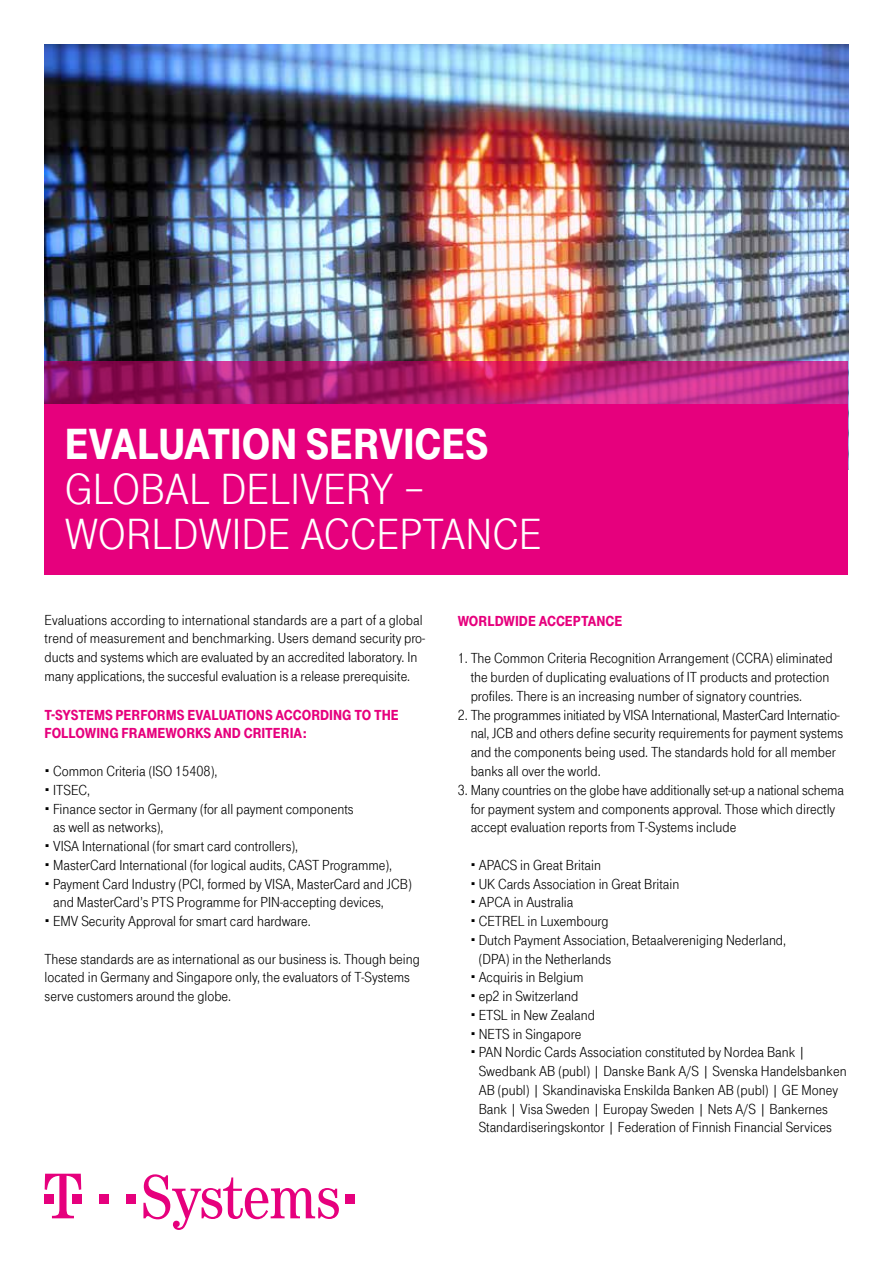
<style>
.page{position:relative;width:893px;height:1263px;background:#fff}
.page>*{position:absolute;margin:0;border:0;box-sizing:border-box;transform-origin:0 0}
.t1{font:45px/45px "Tele Grotesk Headline";color:#fff}
.t2{font:900 45px "Tele Grotesk Headline";color:#fff}
.t3{font:15px/18.8px "Tele Grotesk Norm";color:#000}
.t4{font:900 15px/18.8px "Tele Grotesk Headline";color:#e6007d}
</style>
<div class="page">
<img style="left:45px;top:45px;width:803px;height:316px">
<svg style="left:45px;top:361px;width:803px;height:43px;background:#ad1e6f"></svg>
<div style="left:45px;top:404px;width:803px;height:170px;background:#e6007d"></div>
<div style="left:99px;top:1194px;width:9px;height:9px;background:#e6007d"></div>
<div style="left:126px;top:1194px;width:9px;height:9px;background:#e6007d"></div>
<svg style="left:45px;top:1174px;width:36px;height:44px"></svg>
<svg style="left:143px;top:1174px;width:196px;height:56px"></svg>
<div style="left:346px;top:1194px;width:9px;height:9px;background:#e6007d"></div>
<h1 class="t2" style="left:65px;top:419px;width:400px">EVALUATION SERVICES</h1>
<h1 class="t1" style="left:65px;top:467px;width:478px">GLOBAL DELIVERY –<br>WORLDWIDE ACCEPTANCE</h1>
<p class="t3" style="left:45px;top:610px;width:382px">Evaluations according to international standards are a part of a global trend of measurement and benchmarking. Users demand security pro&shy;ducts and systems which are evaluated by an accredited laboratory. In many applications, the succesful evaluation is a release prerequisite.</p>
<p class="t4" style="left:45px;top:705px;width:354px">T-SYSTEMS PERFORMS EVALUATIONS ACCORDING TO THE<br>FOLLOWING FRAMEWORKS AND CRITERIA:</p>
<p class="t3" style="left:53px;top:762px;width:360px">Common Criteria (ISO 15408),<br>ITSEC,<br>Finance sector in Germany (for all payment components<br>as well as networks),<br>VISA International (for smart card controllers),<br>MasterCard International (for logical audits, CAST Programme), Payment Card Industry (PCI, formed by VISA, MasterCard and JCB) and MasterCard’s PTS Programme for PIN-accepting devices, EMV Security Approval for smart card hardware.</p>
<p class="t3" style="left:45px;top:949px;width:377px">These standards are as international as our business is. Though being located in Germany and Singapore only, the evaluators of T-Systems serve customers around the globe.</p>
<p class="t4" style="left:458px;top:612px;width:165px">WORLDWIDE ACCEPTANCE</p>
<p class="t3" style="left:471px;top:649px;width:363px;text-indent:-13px">1. The Common Criteria Recognition Arrangement (CCRA) eliminated the burden of duplicating evaluations of IT products and protection profiles. There is an increasing number of signatory countries.</p>
<p class="t3" style="left:471px;top:706px;width:374px;text-indent:-13px">2. The programmes initiated by VISA International, MasterCard Internatio&shy;nal, JCB and others define security requirements for payment systems and the components being used. The standards hold for all member banks all over the world.</p>
<p class="t3" style="left:471px;top:781px;width:375px;text-indent:-13px">3. Many countries on the globe have additionally set-up a national schema for payment system and components approval. Those which directly accept evaluation reports from T-Systems include</p>
<p class="t3" style="left:479px;top:856px;width:369px">APACS in Great Britain<br>UK Cards Association in Great Britain<br>APCA in Australia<br>CETREL in Luxembourg<br>Dutch Payment Association, Betaalvereniging Nederland,<br>(DPA) in the Netherlands<br>Acquiris in Belgium<br>ep2 in Switzerland<br>ETSL in New Zealand<br>NETS in Singapore<br>PAN Nordic Cards Association constituted by Nordea Bank | Swedbank AB (publ) | Danske Bank A/S | Svenska Handelsbanken AB (publ) | Skandinaviska Enskilda Banken AB (publ) | GE Money Bank | Visa Sweden | Europay Sweden | Nets A/S | Bankernes Standardiseringskontor | Federation of Finnish Financial Services</p>
</div>
